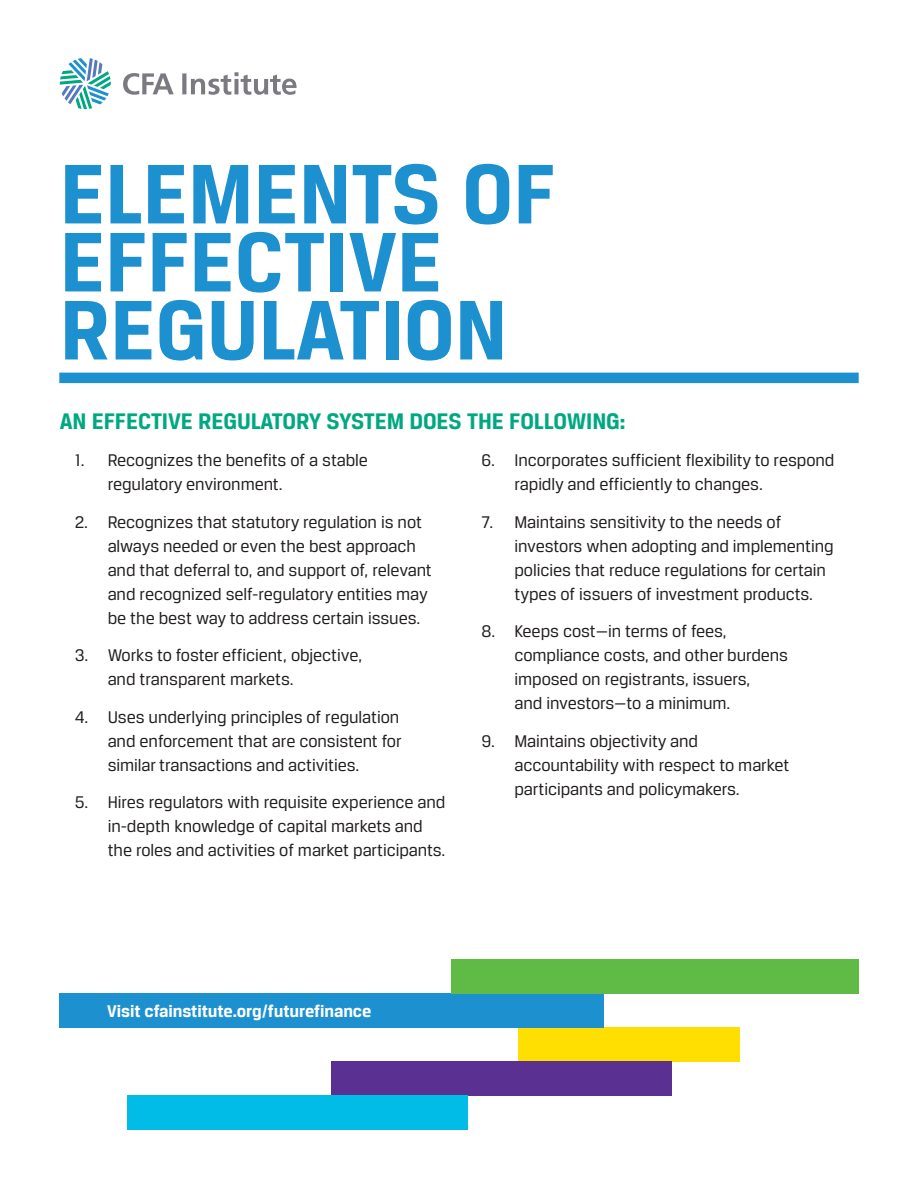
<style>
.page{position:relative;width:918px;height:1188px;background:#fff}
.page>*{position:absolute;margin:0;border:0;box-sizing:border-box;transform-origin:0 0}
.t1{font:700 90px/68.1px "CFA Breuer Text";color:#1d90d0}
.t2{font:700 24px "CFA Breuer Text";letter-spacing:-.005em;color:#00a881}
.t3{font:18px/24px "CFA Breuer Text";letter-spacing:-.005em;color:#231f20}
.t4{font:700 18px "CFA Breuer Text";letter-spacing:-.005em;color:#fff}
</style>
<div class="page">
<svg style="left:60px;top:58px;width:51px;height:51px"></svg>
<svg style="left:123px;top:73px;width:51px;height:22px"></svg>
<svg style="left:182px;top:73px;width:4px;height:21px"></svg>
<svg style="left:191px;top:72px;width:106px;height:23px"></svg>
<div style="left:519px;top:1028px;width:221px;height:34px;background:#ffdf01"></div>
<div style="left:331px;top:1062px;width:341px;height:34px;background:#5a3092"></div>
<div style="left:127px;top:1096px;width:341px;height:34px;background:#02bce8"></div>
<div style="left:59px;top:994px;width:545px;height:34px;background:#1d90d0"></div>
<div style="left:59px;top:373px;width:800px;height:10px;background:#1d90d0"></div>
<div style="left:451px;top:960px;width:408px;height:34px;background:#60bb46"></div>
<h1 class="t1" style="left:60px;top:158px;width:497px">ELEMENTS OF<br>EFFECTIVE<br>REGULATION</h1>
<h2 class="t2" style="left:60px;top:408px;width:567px">AN EFFECTIVE REGULATORY SYSTEM DOES THE FOLLOWING:</h2>
<p class="t3" style="left:108px;top:448px;width:262px;text-indent:-33px">1. Recognizes the benefits of a stable regulatory environment.</p>
<p class="t3" style="left:108px;top:510px;width:326px;text-indent:-33px">2. Recognizes that statutory regulation is not always needed or even the best approach and that deferral to, and support of, relevant and recognized self-regulatory entities may be the best way to address certain issues.</p>
<p class="t3" style="left:108px;top:643px;width:256px;text-indent:-33px">3. Works to foster efficient, objective, and transparent markets.</p>
<p class="t3" style="left:108px;top:705px;width:296px;text-indent:-33px">4. Uses underlying principles of regulation and enforcement that are consistent for similar transactions and activities.</p>
<p class="t3" style="left:108px;top:790px;width:339px;text-indent:-33px">5. Hires regulators with requisite experience and in-depth knowledge of capital markets and the roles and activities of market participants.</p>
<p class="t3" style="left:514px;top:448px;width:322px;text-indent:-33px">6. Incorporates sufficient flexibility to respond rapidly and efficiently to changes.</p>
<p class="t3" style="left:514px;top:510px;width:321px;text-indent:-33px">7. Maintains sensitivity to the needs of investors when adopting and implementing policies that reduce regulations for certain types of issuers of investment products.</p>
<p class="t3" style="left:514px;top:619px;width:275px;text-indent:-33px">8. Keeps cost—in terms of fees, compliance costs, and other burdens imposed on registrants, issuers,<br>and investors—to a minimum.</p>
<p class="t3" style="left:514px;top:729px;width:277px;text-indent:-33px">9. Maintains objectivity and accountability with respect to market participants and policymakers.</p>
<p class="t4" style="left:107px;top:1001px;width:266px">Visit cfainstitute.org/futurefinance</p>
</div>
